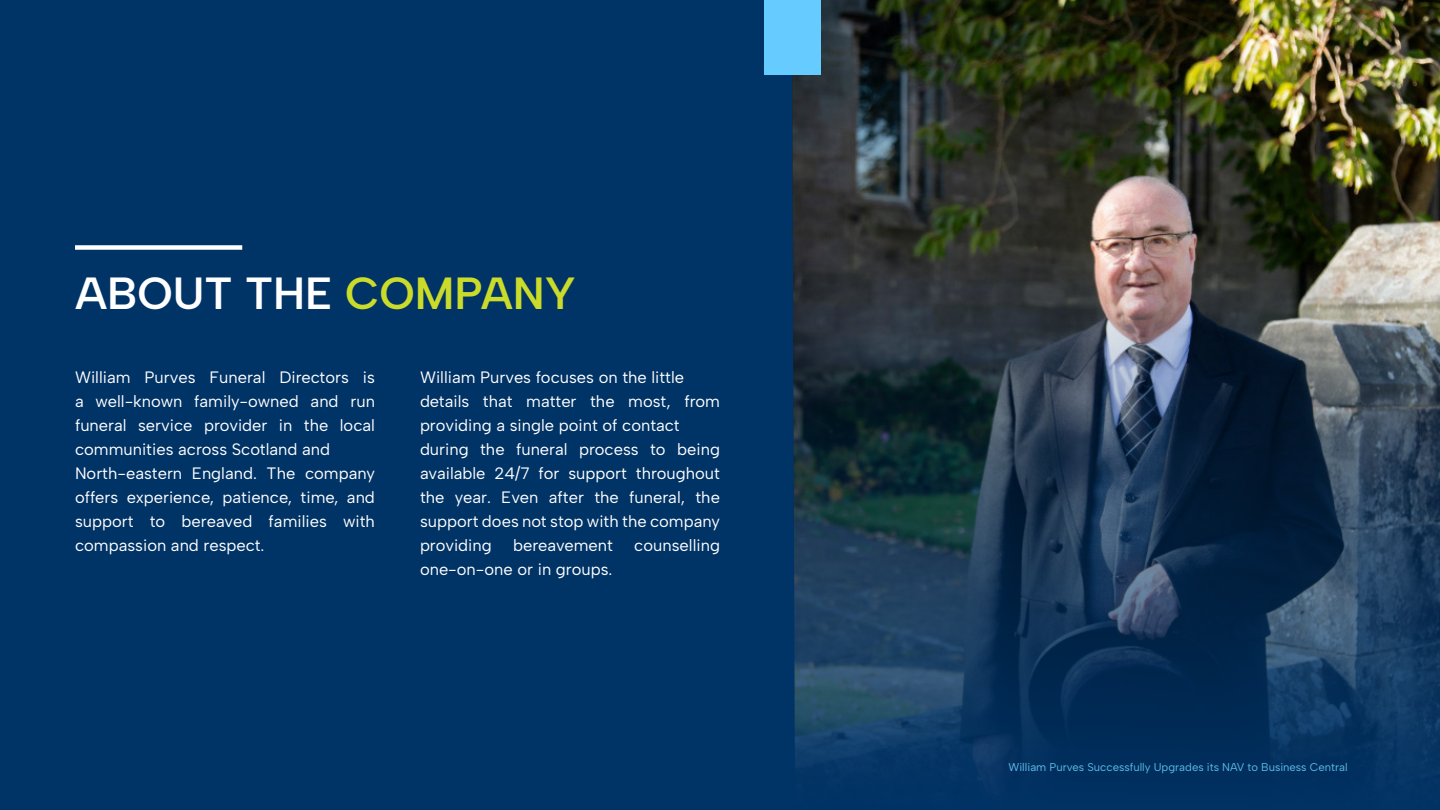
<style>
.page{position:relative;width:1440px;height:810px;background:#036}
.page>*{position:absolute;margin:0;border:0;box-sizing:border-box;transform-origin:0 0}
.t1{font:600 45px "Albert Sans";color:#fff}
.t2{font:16.5px/24px "Albert Sans";color:#fff;text-align:justify}
.t3{font:11.25px "Albert Sans";color:#6cf}
.s1{color:#cbdb2a}
</style>
<div class="page">
<img style="left:792px;top:0;width:648px;height:782px">
<div style="left:75px;top:245px;width:167px;height:5px;background:#fff"></div>
<div style="left:764px;top:0;width:57px;height:75px;background:#6cf"></div>
<p class="t1" style="left:75px;top:266px;width:502px">ABOUT THE <span class="s1">COMPANY</span></p>
<p class="t2" style="left:75px;top:365px;width:302px">William Purves Funeral Directors is a well-known family-owned and run funeral service provider in the local communities across Scotland and</p>
<p class="t2" style="left:75px;top:461px;width:302px">North-eastern England. The company offers experience, patience, time, and support to bereaved families with compassion and respect.</p>
<p class="t2" style="left:420px;top:365px;width:266px">William Purves focuses on the little</p>
<p class="t2" style="left:420px;top:389px;width:302px">details that matter the most, from providing a single point of contact</p>
<p class="t2" style="left:420px;top:437px;width:302px">during the funeral process to being available 24/7 for support throughout the year. Even after the funeral, the support does not stop with the company providing</p>
<p class="t2" style="left:513px;top:533px;width:101px">bereavement</p>
<p class="t2" style="left:634px;top:533px;width:87px">counselling</p>
<p class="t2" style="left:420px;top:557px;width:194px">one-on-one or in groups.</p>
<p class="t3" style="left:1008px;top:760px;width:341px">William Purves Successfully Upgrades its NAV to Business Central</p>
</div>
